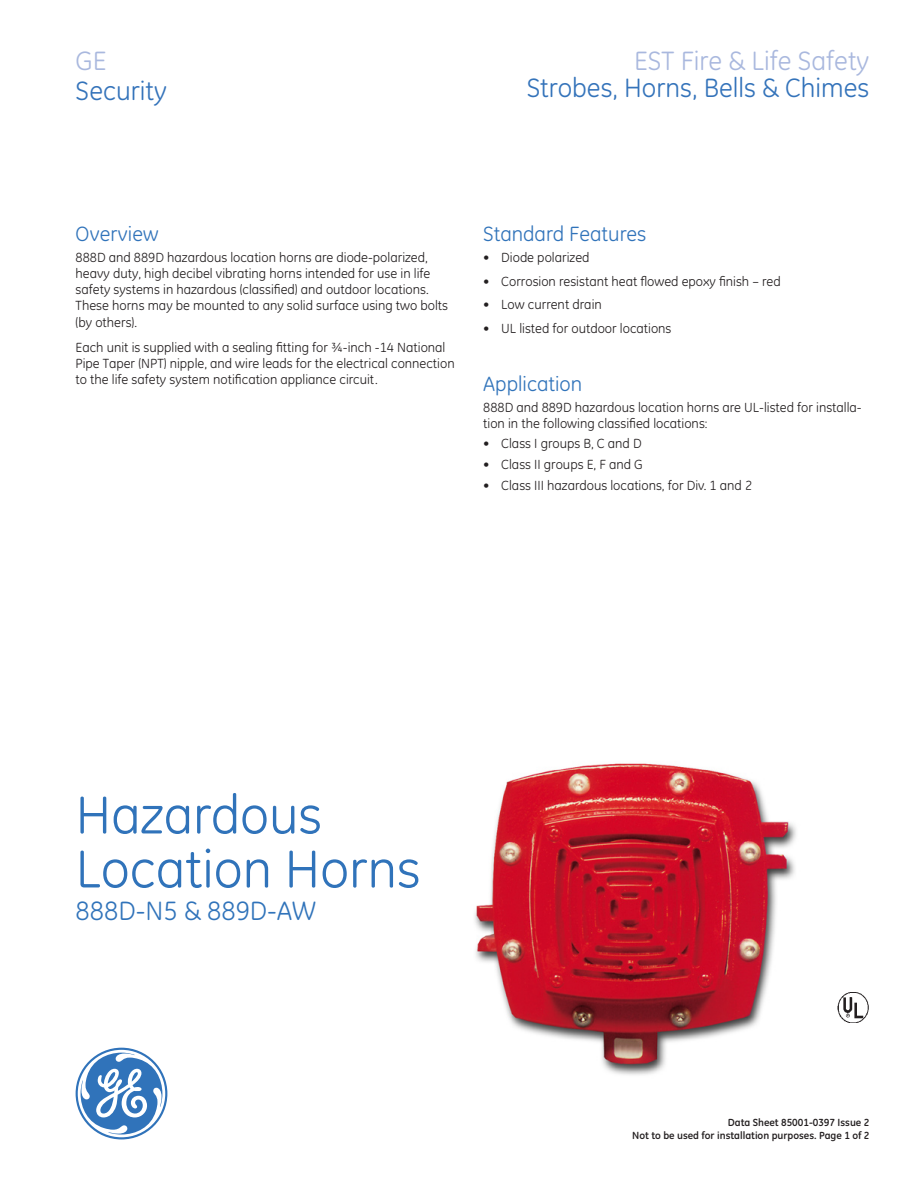
<style>
.page{position:relative;width:918px;height:1188px;background:#fff}
.page>*{position:absolute;margin:0;border:0;box-sizing:border-box;transform-origin:0 0}
.t1{font:54px/54px "GE Inspira";color:#3073ba}
.t2{font:27px "GE Inspira";color:#3473ba}
.t3{font:27px "GE Inspira";color:#a9b8de}
.Model{font:27px "GE Inspira";color:#3073ba}
.HEAD{font:21px "GE Inspira";color:#3073ba}
.BODY{font:13.5px/16.2px "GE Inspira";color:#231f20}
.Features{font:13.5px "GE Inspira";color:#231f20}
.t4{font:700 10.5px "GE Inspira";color:#231f20}
</style>
<div class="page">
<svg style="left:76px;top:1048px;width:91px;height:91px"></svg>
<img style="left:474px;top:763px;width:322px;height:312px">
<img style="left:838px;top:992px;width:31px;height:31px">
<p class="t3" style="left:76px;top:46px;width:32px">GE</p>
<p class="t2" style="left:76px;top:76px;width:93px">Security</p>
<p class="t3" style="left:634px;top:46px;width:237px">EST Fire &amp; Life Safety</p>
<p class="t2" style="left:527px;top:73px;width:344px">Strobes, Horns, Bells &amp; Chimes</p>
<p class="HEAD" style="left:76px;top:222px;width:84px">Overview</p>
<p class="BODY" style="left:76px;top:249px;width:374px">888D and 889D hazardous location horns are diode-polarized, heavy duty, high decibel vibrating horns intended for use in life safety systems in hazardous (classified) and outdoor locations.<br>These horns may be mounted to any solid surface using two bolts (by others).</p>
<p class="BODY" style="left:76px;top:339px;width:381px">Each unit is supplied with a sealing fitting for ¾-inch -14 National<br>Pipe Taper (NPT) nipple, and wire leads for the electrical connection to the life safety system notification appliance circuit.</p>
<p class="HEAD" style="left:483px;top:222px;width:165px">Standard Features</p>
<p class="Features" style="left:501px;top:250px;width:90px">Diode polarized</p>
<p class="Features" style="left:501px;top:273px;width:281px">Corrosion resistant heat flowed epoxy finish – red</p>
<p class="Features" style="left:501px;top:297px;width:102px">Low current drain</p>
<p class="Features" style="left:501px;top:321px;width:172px">UL listed for outdoor locations</p>
<p class="BODY" style="left:483px;top:245px;width:8px;line-height:23.7px;text-align:justify">• • • •</p>
<p class="HEAD" style="left:483px;top:372px;width:101px">Application</p>
<p class="BODY" style="left:483px;top:399px;width:380px">888D and 889D hazardous location horns are UL-listed for installa&shy;tion in the following classified locations:</p>
<p class="Features" style="left:501px;top:436px;width:142px">Class I groups B, C and D</p>
<p class="Features" style="left:501px;top:457px;width:143px">Class II groups E, F and G</p>
<p class="Features" style="left:501px;top:478px;width:252px">Class III hazardous locations, for Div. 1 and 2</p>
<p class="BODY" style="left:483px;top:434px;width:8px;line-height:20.7px;text-align:justify">• • •</p>
<p class="t1" style="left:76px;top:788px;width:346px">Hazardous<br>Location Horns</p>
<p class="Model" style="left:76px;top:896px;width:242px">888D-N5 &amp; 889D-AW</p>
<p class="t4" style="left:728px;top:1116px;width:143px">Data Sheet 85001-0397 Issue 2</p>
<p class="t4" style="left:632px;top:1128px;width:239px">Not to be used for installation purposes. Page of 2</p>
</div>
